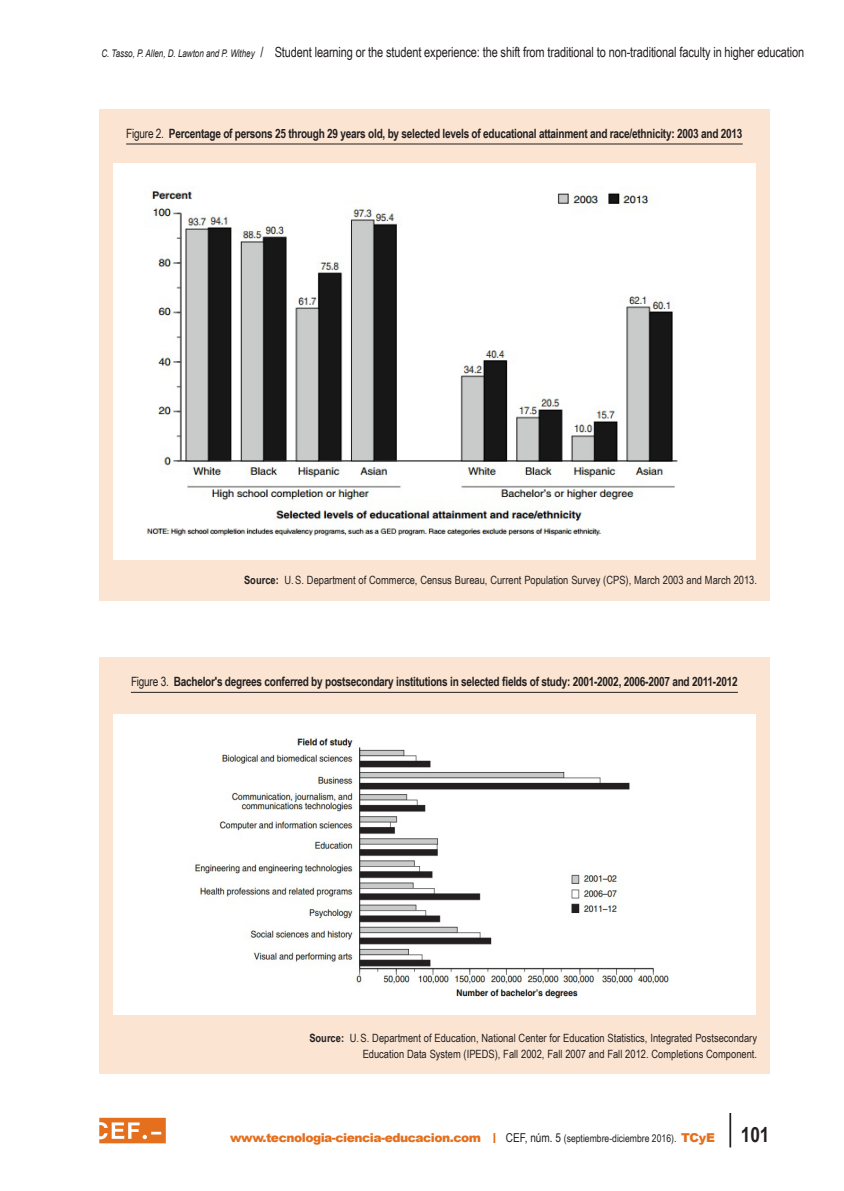
<style>
.page{position:relative;width:844px;height:1191px;background:#fff}
.page>*{position:absolute;margin:0;border:0;box-sizing:border-box;transform-origin:0 0}
.t1{font:14px "Arial Narrow";letter-spacing:-.01em;color:#231f20;scale:.96 1}
.texto_general{font:700 12.78px "Arial Narrow";letter-spacing:-.02em;color:#231f20;scale:.96 1}
.t2{font:900 12.25px "Arial";letter-spacing:-.04em;color:#e4701e}
.nota_al_pie{font:11.38px/15.8px "Arial Narrow";color:#231f20;text-align:right}
.t3{font:10.5px "Arial Narrow";color:#231f20}
.s1{font-family:"Arial";font-style:italic;font-size:10.5px}
.s2{font-family:"Arial"}
.s3{font-weight:400}
.s4{font-weight:700}
.s5{font-size:12.25px}
.s6{font-family:"Arial";font-weight:900;font-size:12.25px;color:#e4701e}
.s7{font-weight:700;font-size:21px}
</style>
<div class="page">
<svg style="left:493px;top:1133px;width:2px;height:10px"></svg>
<hr style="left:729px;top:1113px;width:2px;height:34px;background:#231f20">
<svg style="left:99px;top:1117px;width:67px;height:26px;background:#e99050"></svg>
<div style="left:99px;top:109px;width:670px;height:491px;background:#fbe5d2"></div>
<hr style="left:126px;top:144px;width:616px;height:1px;background:#231f20">
<div style="left:113px;top:163px;width:642px;height:396px;background:#fff"></div>
<img style="left:146px;top:186px;width:532px;height:350px">
<div style="left:99px;top:657px;width:670px;height:417px;background:#fbe5d2"></div>
<hr style="left:131px;top:692px;width:606px;height:1px;background:#231f20">
<div style="left:113px;top:714px;width:642px;height:301px;background:#fff"></div>
<img style="left:195px;top:736px;width:474px;height:263px">
<p class="t1" style="left:101px;top:42px;width:733px"><span class="s1">C. Tasso, P. Allen, D. Lawton and P. Withey</span> <span class="s2">/</span> Student learning or the student experience: the shift from traditional to non-traditional faculty in higher education</p>
<p class="texto_general" style="left:126px;top:124px;width:643px"><span class="s3">Figure 2.</span> Percentage of persons 25 through 29 years old, by selected levels of educational attainment and race/ethnicity: 2003 and 2013</p>
<p class="nota_al_pie" style="left:244px;top:571px;width:514px"><span class="s4">Source:</span> U.S. Department of Commerce, Census Bureau, Current Population Survey (CPS), March 2003 and March 2013.</p>
<p class="texto_general" style="left:131px;top:672px;width:633px"><span class="s3">Figure 3.</span> Bachelor's degrees conferred by postsecondary institutions in selected fields of study: 2001-2002, 2006-2007 and 2011-2012</p>
<p class="nota_al_pie" style="left:309px;top:1030px;width:449px"><span class="s4">Source:</span> U.S. Department of Education, National Center for Education Statistics, Integrated Postsecondary<br>Education Data System (IPEDS), Fall 2002, Fall 2007 and Fall 2012. Completions Component.</p>
<p class="t2" style="left:230px;top:1129px;width:252px">www.tecnologia-ciencia-educacion.com</p>
<p class="t3" style="left:505px;top:1130px;width:265px"><span class="s5">CEF, núm. 5</span> (septiembre-diciembre 2016). <span class="s6">TCyE</span> <span class="s7">101</span></p>
</div>
